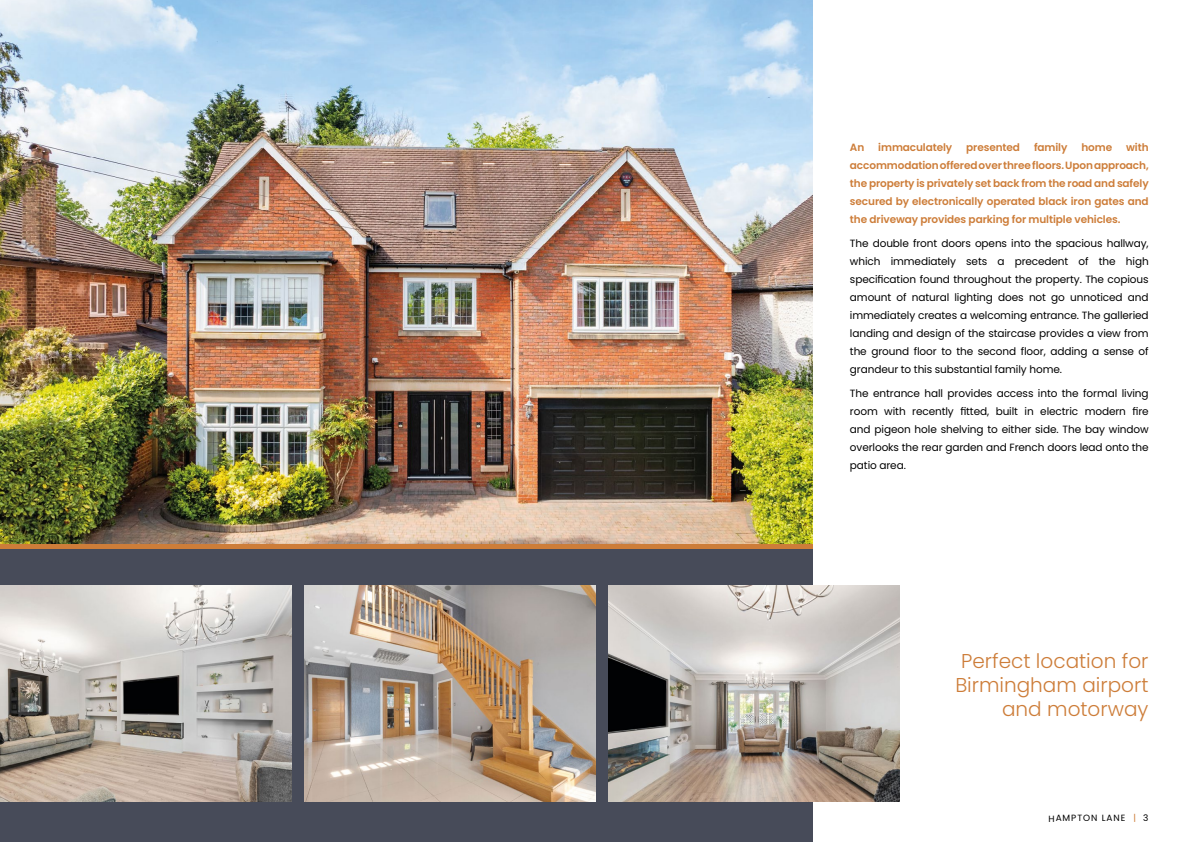
<style>
.page{position:relative;width:1191px;height:842px;background:#fff}
.page>*{position:absolute;margin:0;border:0;box-sizing:border-box;transform-origin:0 0}
.t1{font:300 20px/24px "Poppins";color:#cd7d39;text-align:right}
.t2{font:10.5px/18px "Poppins";letter-spacing:-.01em;color:#000;text-align:justify}
.t3{font:600 10.5px/18px "Poppins";letter-spacing:-.01em;color:#cd7d39;text-align:justify}
.t4{font:9px "Poppins";color:#000}
.s1{color:#cd7d39}
</style>
<div class="page">
<img style="left:0;top:0;width:812px;height:544px">
<div style="left:0;top:549px;width:812px;height:293px;background:#474b59"></div>
<div style="left:0;top:544px;width:812px;height:5px;background:#cd7d39"></div>
<img style="left:305px;top:585px;width:290px;height:217px">
<img style="left:0;top:585px;width:292px;height:217px">
<img style="left:608px;top:585px;width:291px;height:217px">
<p class="t3" style="left:850px;top:138px;width:300px;text-indent:276px">with accommodation offered over three floors. Upon approach, the property is privately set back from the road and safely secured by electronically operated black iron gates and the driveway provides parking for multiple vehicles.</p>
<p class="t2" style="left:850px;top:234px;width:300px">The double front doors opens into the spacious hallway, which immediately sets a precedent of the high specification found throughout the property. The copious amount of natural lighting does not go unnoticed and immediately creates a welcoming entrance. The galleried landing and design of the staircase provides a view from the ground floor to the second floor, adding a sense of grandeur to this substantial family home.</p>
<p class="t2" style="left:850px;top:384px;width:300px">The entrance hall provides access into the formal living room with recently fitted, built in electric modern fire and pigeon hole shelving to either side. The bay window overlooks the rear garden and French doors lead onto the patio area.</p>
<p class="t3" style="left:850px;top:138px;width:16px">An</p>
<p class="t3" style="left:878px;top:138px;width:76px">immaculately</p>
<p class="t3" style="left:966px;top:138px;width:55px">presented</p>
<p class="t3" style="left:1034px;top:138px;width:35px">family</p>
<p class="t3" style="left:1081px;top:138px;width:32px">home</p>
<h1 class="t1" style="left:955px;top:649px;width:195px">Perfect location for<br>Birmingham airport and motorway</h1>
<p class="t4" style="left:1048px;top:813px;width:102px">HAMPTON LANE <span class="s1">|</span> 3</p>
</div>
